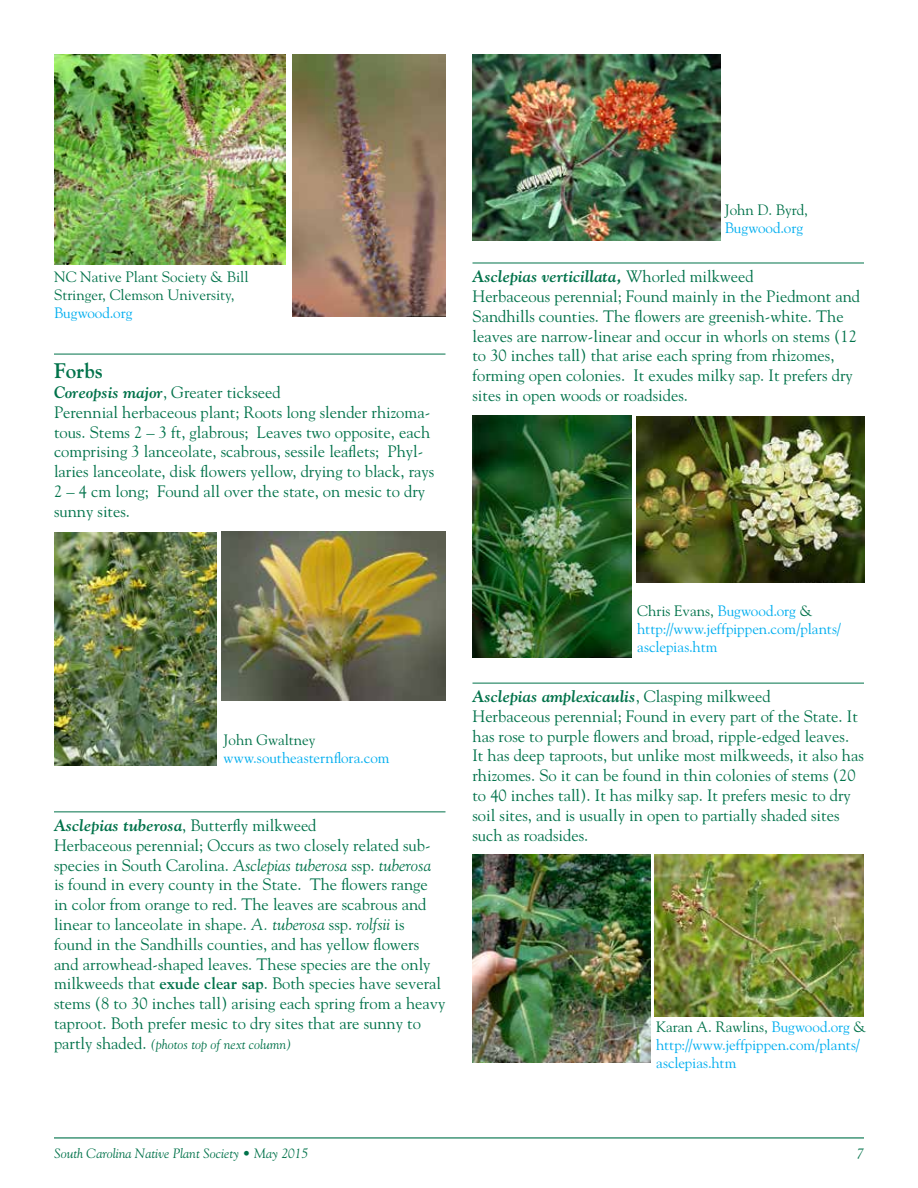
<style>
.page{position:relative;width:918px;height:1188px;background:#fff}
.page>*{position:absolute;margin:0;border:0;box-sizing:border-box;transform-origin:0 0}
.t1{font:700 21px "Goudy";color:#00724a}
.t2{font:16.5px/19.8px "Goudy";color:#00724a}
.t3{font:15px/18px "Goudy";color:#00aeef}
.t4{font:15px/18px "Goudy";color:#00724a}
.t5{font:italic 13.5px "Goudy";color:#00724a}
.s1{font-weight:700;font-style:italic}
.s2{font-style:italic}
.s3{font-weight:700}
.s4{font-style:normal;font-size:16.5px}
.s5{color:#00724a}
</style>
<div class="page">
<hr style="left:54px;top:1137px;width:810px;height:1px;background:#00724a">
<hr style="left:54px;top:354px;width:392px;height:1px;background:#00724a">
<img style="left:54px;top:54px;width:231px;height:210px">
<img style="left:293px;top:54px;width:153px;height:262px">
<img style="left:54px;top:533px;width:162px;height:233px">
<img style="left:221px;top:531px;width:225px;height:169px">
<hr style="left:54px;top:811px;width:392px;height:1px;background:#00724a">
<img style="left:472px;top:54px;width:249px;height:187px">
<hr style="left:472px;top:263px;width:392px;height:1px;background:#00724a">
<img style="left:472px;top:415px;width:160px;height:242px">
<img style="left:636px;top:416px;width:229px;height:166px">
<hr style="left:472px;top:683px;width:392px;height:1px;background:#00724a">
<img style="left:472px;top:855px;width:179px;height:207px">
<img style="left:655px;top:855px;width:209px;height:161px">
<p class="t4" style="left:54px;top:267px;width:196px">NC Native Plant Society &amp; Bill<br>Stringer, Clemson University,</p>
<p class="t3" style="left:54px;top:303px;width:80px">Bugwood.org</p>
<p class="t1" style="left:54px;top:358px;width:51px">Forbs</p>
<p class="t2" style="left:54px;top:382px;width:382px"><span class="s1">Coreopsis major</span>, Greater tickseed<br>Perennial herbaceous plant; Roots long slender rhizoma&shy;tous. Stems 2 – 3 ft, glabrous; Leaves two opposite, each comprising 3 lanceolate, scabrous, sessile leaflets; Phyl&shy;laries lanceolate, disk flowers yellow, drying to black, rays 2 – 4 cm long; Found all over the state, on mesic to dry sunny sites.</p>
<p class="t4" style="left:725px;top:201px;width:85px">John D. Byrd,</p>
<p class="t3" style="left:725px;top:219px;width:80px">Bugwood.org</p>
<p class="t2" style="left:472px;top:266px;width:389px"><span class="s1">Asclepias verticillata,</span> Whorled milkweed<br>Herbaceous perennial; Found mainly in the Piedmont and Sandhills counties. The flowers are greenish-white. The leaves are narrow-linear and occur in whorls on stems (12 to 30 inches tall) that arise each spring from rhizomes, forming open colonies. It exudes milky sap. It prefers dry sites in open woods or roadsides.</p>
<p class="t4" style="left:224px;top:730px;width:94px">John Gwaltney</p>
<p class="t3" style="left:224px;top:748px;width:168px">www.southeasternflora.com</p>
<p class="t2" style="left:54px;top:815px;width:393px"><span class="s1">Asclepias tuberosa</span>, Butterfly milkweed<br>Herbaceous perennial; Occurs as two closely related sub&shy;species in South Carolina. <span class="s2">Asclepias tuberosa</span> ssp. <span class="s2">tuberosa<br></span>is found in every county in the State. The flowers range in color from orange to red. The leaves are scabrous and linear to lanceolate in shape. <span class="s2">A. tuberosa</span> ssp. <span class="s2">rolfsii</span> is found in the Sandhills counties, and has yellow flowers and arrowhead-shaped leaves. These species are the only milkweeds that <span class="s3">exude clear sap</span>. Both species have several stems (8 to 30 inches tall) arising each spring from a heavy taproot. Both prefer mesic to dry sites that are sunny to</p>
<p class="t5" style="left:54px;top:1036px;width:239px"><span class="s4">partly shaded.</span> (photos top of next column)</p>
<p class="t3" style="left:637px;top:601px;width:205px"><span class="s5">Chris Evans,</span> Bugwood.org <span class="s5">&amp; </span>http://www.jeffpippen.com/plants/ asclepias.htm</p>
<p class="t2" style="left:472px;top:686px;width:393px"><span class="s1">Asclepias amplexicaulis</span>, Clasping milkweed<br>Herbaceous perennial; Found in every part of the State. It has rose to purple flowers and broad, ripple-edged leaves.<br>It has deep taproots, but unlike most milkweeds, it also has rhizomes. So it can be found in thin colonies of stems (20 to 40 inches tall). It has milky sap. It prefers mesic to dry soil sites, and is usually in open to partially shaded sites such as roadsides.</p>
<p class="t3" style="left:656px;top:1018px;width:212px"><span class="s5">Karan A. Rawlins,</span> Bugwood.org <span class="s5">&amp; </span>http://www.jeffpippen.com/plants/ asclepias.htm</p>
<p class="t5" style="left:54px;top:1145px;width:256px">South Carolina Native Plant Society • May 2015</p>
<p class="t5" style="left:857px;top:1145px;width:8px">7</p>
</div>
